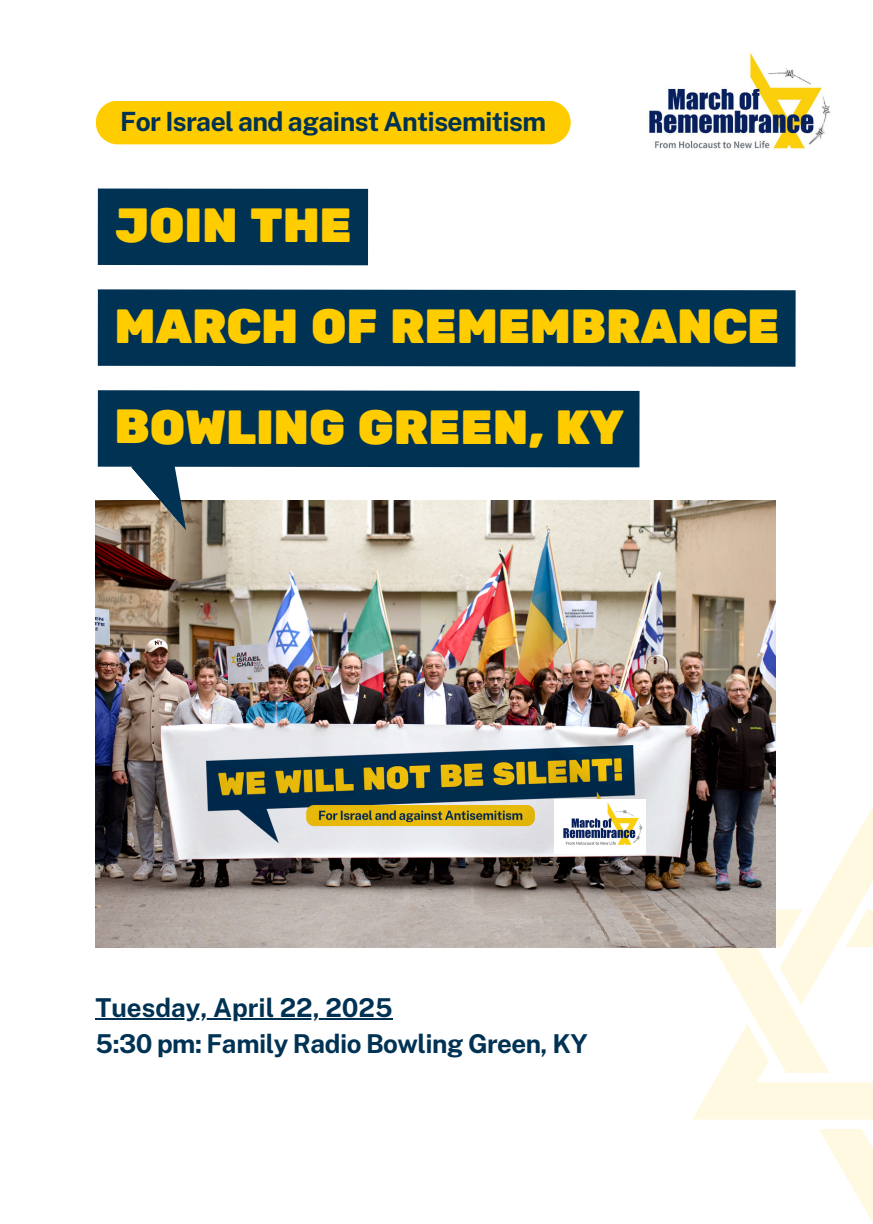
<style>
.page{position:relative;width:873px;height:1224px;background:#fff}
.page>*{position:absolute;margin:0;border:0;box-sizing:border-box;transform-origin:0 0}
.t1{font:47.8px "Rubik One";letter-spacing:-.02em;color:#fc0}
.t2{font:700 26.4px "Public Sans";letter-spacing:-.025em;color:#003254}
.t3{font:700 26px "Public Sans";letter-spacing:-.02em;color:#003254}
.t4{font:700 26px "Public Sans";color:#003254}
</style>
<div class="page">
<svg style="left:692px;top:805px;width:181px;height:417px"></svg>
<img style="left:96px;top:501px;width:679px;height:446px">
<div style="left:96px;top:101px;width:475px;height:43px;background:#fc0;border-radius:22px"></div>
<img style="left:649px;top:53px;width:182px;height:97px">
<img style="left:554px;top:800px;width:92px;height:54px">
<hr style="left:96px;top:1019px;width:297px;height:1px;background:#003254">
<div style="left:98px;top:289px;width:698px;height:78px;background:#003254"></div>
<div style="left:98px;top:189px;width:270px;height:76px;background:#003254"></div>
<svg style="left:98px;top:390px;width:542px;height:141px"></svg>
<p class="t2" style="left:120px;top:106px;width:427px">For Israel and against Antisemitism</p>
<h1 class="t1" style="left:114px;top:197px;width:240px">JOIN THE</h1>
<h1 class="t1" style="left:114px;top:298px;width:667px">MARCH OF REMEMBRANCE</h1>
<p class="t1" style="left:114px;top:399px;width:511px">BOWLING GREEN, KY</p>
<p class="t4" style="left:96px;top:992px;width:299px">Tuesday, April 22, 2025</p>
<h1 class="t3" style="left:96px;top:1028px;width:494px">5:30 pm: Family Radio Bowling Green, KY</h1>
</div>
